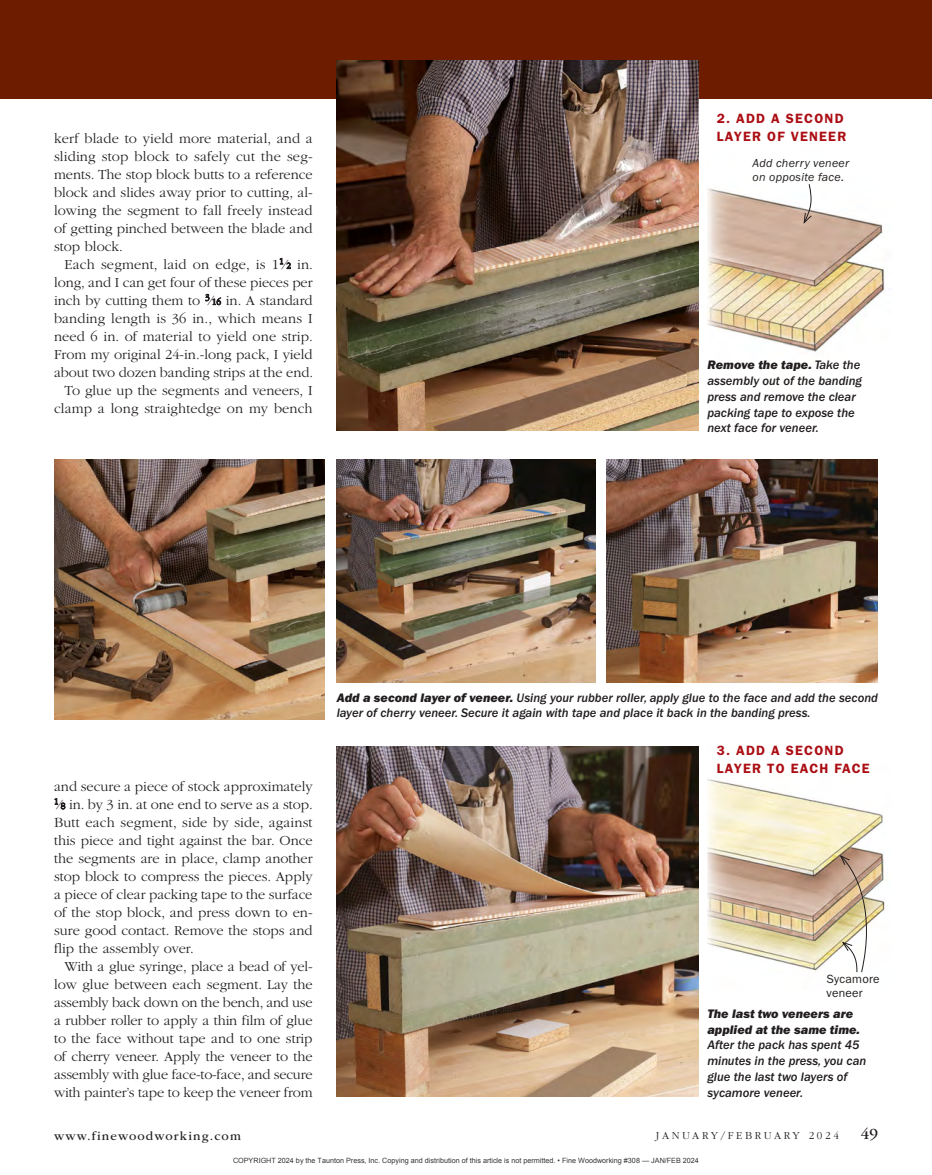
<style>
.page{position:relative;width:932px;height:1175px;background:#fff}
.page>*{position:absolute;margin:0;border:0;box-sizing:border-box;transform-origin:0 0}
.t1{font:16.05px "ITC Garamond Std";color:#221e1f}
.t2{font:300 14.4px/18px "ITC Garamond Std";color:#221e1f;text-align:justify}
.t3{font:600 13.5px/18px "ITC Franklin Gothic Std";letter-spacing:.09em;color:#ab0d13}
.t4{font:12.75px/15.8px "ITC Franklin Gothic Std Med It";color:#221e1f}
.t5{font:12.75px/15.8px "ITC Franklin Gothic Std Hvy It";color:#221e1f}
.t6{font:12.75px "ITC Garamond Std";letter-spacing:.09em;color:#221e1f}
.t7{font:italic 12px/13.5px "ITC Franklin Gothic Std";letter-spacing:.02em;color:#221e1f}
.t8{font:12px/13.5px "ITC Franklin Gothic Std";letter-spacing:.02em;color:#221e1f}
.t9{font:300 11.1px "ITC Garamond Std";letter-spacing:.24em;color:#221e1f}
.t10{font:7.2px "Arial";color:rgb(0 0 0/.8)}
.s1{font-size:9px}
.s2{font-family:"ITC Franklin Gothic Std Med It"}
.s3{font-family:"ITC Franklin Gothic Std Hvy It"}
</style>
<div class="page">
<img style="left:707px;top:779px;width:178px;height:192px">
<img style="left:707px;top:188px;width:178px;height:164px">
<div style="left:0;top:0;width:932px;height:99px;background:#6d1c00"></div>
<img style="left:336px;top:60px;width:362px;height:371px">
<img style="left:336px;top:747px;width:362px;height:349px">
<img style="left:54px;top:459px;width:270px;height:261px">
<img style="left:336px;top:459px;width:259px;height:224px">
<img style="left:607px;top:459px;width:271px;height:224px">
<svg style="left:803px;top:184px;width:9px;height:40px"></svg>
<img style="left:839px;top:854px;width:36px;height:119px">
<p class="t2" style="left:54px;top:129px;width:260px">kerf blade to yield more material, and a sliding stop block to safely cut the seg&shy;ments. The stop block butts to a reference block and slides away prior to cutting, al&shy;lowing the segment to fall freely instead of getting pinched between the blade and stop block.</p>
<p class="t2" style="left:54px;top:255px;width:260px;text-align:right">Each segment, laid on edge, is 1<sup>1</sup>⁄<span class="s1">2</span> in. long, and I can get four of these pieces per inch by cutting them to <sup>3</sup>⁄<span class="s1">16</span> in. A standard banding length is 36 in., which means I need 6 in. of material to yield one strip.<br>From my original 24-in.-long pack, I yield about two dozen banding strips at the end.<br>To glue up the segments and veneers, I clamp a long straightedge on my bench</p>
<p class="t3" style="left:716px;top:109px;width:131px">2. ADD A SECOND<br>LAYER OF VENEER</p>
<p class="t7" style="left:752px;top:157px;width:98px">Add cherry veneer on opposite face.</p>
<p class="t5" style="left:707px;top:357px;width:154px">Remove the tape. <span class="s2">Take the</span></p>
<p class="t4" style="left:707px;top:373px;width:156px">assembly out of the banding press and remove the clear packing tape to expose the next face for veneer.</p>
<p class="t2" style="left:54px;top:777px;width:260px">and secure a piece of stock approximately <sup>1</sup>⁄<span class="s1">8</span> in. by 3 in. at one end to serve as a stop.<br>Butt each segment, side by side, against this piece and tight against the bar. Once the segments are in place, clamp another stop block to compress the pieces. Apply a piece of clear packing tape to the surface of the stop block, and press down to en&shy;sure good contact. Remove the stops and flip the assembly over.</p>
<p class="t2" style="left:54px;top:957px;width:260px;text-indent:10px">With a glue syringe, place a bead of yel&shy;low glue between each segment. Lay the assembly back down on the bench, and use a rubber roller to apply a thin film of glue to the face without tape and to one strip of cherry veneer. Apply the veneer to the assembly with glue face-to-face, and secure with painter’s tape to keep the veneer from</p>
<p class="t4" style="left:337px;top:689px;width:543px"><span class="s3">Add a second layer of veneer.</span> Using your rubber roller, apply glue to the face and add the second layer of cherry veneer. Secure it again with tape and place it back in the banding press.</p>
<p class="t3" style="left:716px;top:741px;width:154px">3. ADD A SECOND<br>LAYER TO EACH FACE</p>
<p class="t8" style="left:826px;top:972px;width:55px">Sycamore veneer</p>
<p class="t5" style="left:707px;top:1005px;width:154px">The last two veneers are applied at the same time.</p>
<p class="t4" style="left:707px;top:1037px;width:160px">After the pack has spent 45 minutes in the press, you can glue the last two layers of sycamore veneer.</p>
<p class="t6" style="left:54px;top:1128px;width:188px">www.finewoodworking.com</p>
<p class="t9" style="left:655px;top:1129px;width:185px">JANUARY/FEBRUARY 2024</p>
<p class="t1" style="left:860px;top:1124px;width:19px">49</p>
<p class="t10" style="left:233px;top:1155px;width:467px">COPYRIGHT 2024 by the Taunton Press, Inc. Copying and distribution of this article is not permitted. • Fine Woodworking #308 — JAN/FEB 2024</p>
</div>
